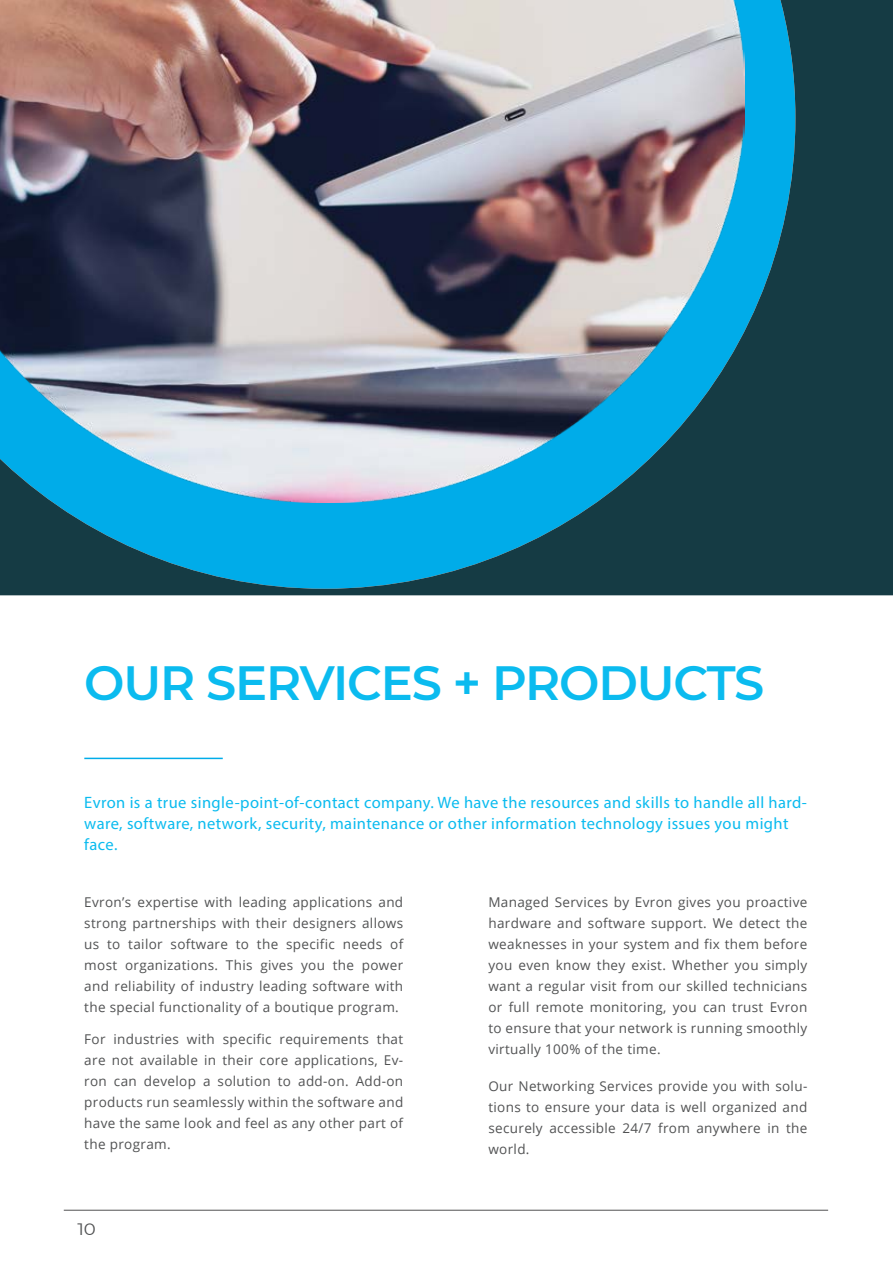
<style>
.page{position:relative;width:893px;height:1263px;background:#fff}
.page>*{position:absolute;margin:0;border:0;box-sizing:border-box;transform-origin:0 0}
.t1{font:600 48px "Montserrat";letter-spacing:-.025em;color:#0bbbef}
.t2{font:16.5px/21px "Myriad Pro";letter-spacing:.025em;color:#0bbbef}
.t3{font:16.5px "Montserrat";color:#515253;scale:1.1 1}
.t4{font:13.5px/21px "Open Sans";letter-spacing:.025em;color:#515253;text-align:justify}
</style>
<div class="page">
<svg style="left:0;top:0;width:893px;height:595px;background:#0f5b73"></svg>
<img style="left:0;top:0;width:744px;height:502px">
<hr style="left:84px;top:758px;width:139px;height:1px;background:#00ace9">
<hr style="left:64px;top:1210px;width:764px;height:1px;background:#515253">
<h1 class="t1" style="left:84px;top:649px;width:681px">OUR SERVICES + PRODUCTS</h1>
<p class="t2" style="left:84px;top:792px;width:724px">Evron is a true single-point-of-contact company. We have the resources and skills to handle all hard&shy;ware, software, network, security, maintenance or other information technology issues you might face.</p>
<p class="t4" style="left:84px;top:891px;width:320px">Evron’s expertise with leading applications and strong partnerships with their designers allows us to tailor software to the specific needs of most organizations. This gives you the power and reliability of industry leading software with the special functionality of a boutique program.</p>
<p class="t4" style="left:84px;top:1028px;width:320px">For industries with specific requirements that are not available in their core applications, Ev&shy;ron can develop a solution to add-on. Add-on products run seamlessly within the software and have the same look and feel as any other part of the program.</p>
<p class="t3" style="left:77px;top:1218px;width:18px">10</p>
<p class="t4" style="left:488px;top:891px;width:320px">Managed Services by Evron gives you proactive hardware and software support. We detect the weaknesses in your system and fix them before you even know they exist. Whether you simply want a regular visit from our skilled technicians or full remote monitoring, you can trust Evron to ensure that your network is running smoothly virtually 100% of the time.</p>
<p class="t4" style="left:488px;top:1075px;width:320px">Our Networking Services provide you with solu&shy;tions to ensure your data is well organized and securely accessible 24/7 from anywhere in the world.</p>
</div>
